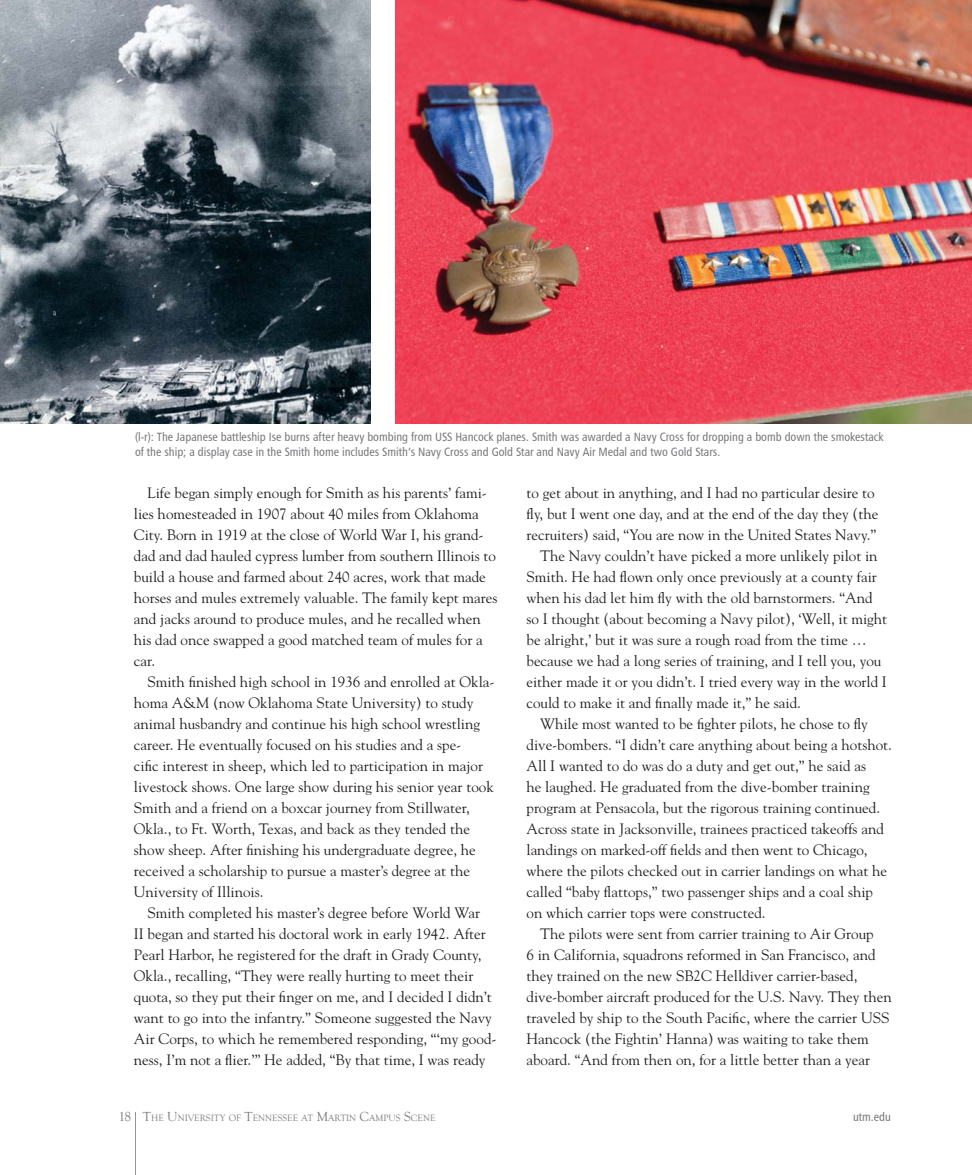
<style>
.page{position:relative;width:972px;height:1175px;background:#fff}
.page>*{position:absolute;margin:0;border:0;box-sizing:border-box;transform-origin:0 0}
.t1{font:15px/21px "Goudy";color:#231f20}
.t2{font:12px/14.4px "Humanist 777 BT Roman Condensed B";color:#77787b}
.t3{font:9.45px "Goudy Old Style T";color:#77787b}
.s1{font-size:13.5px}
</style>
<div class="page">
<hr style="left:135px;top:1112px;width:1px;height:62px;background:#939598">
<img style="left:0;top:0;width:370px;height:423px">
<img style="left:395px;top:0;width:577px;height:423px">
<p class="t2" style="left:135px;top:430px;width:750px">(l-r): The Japanese battleship Ise burns after heavy bombing from USS Hancock planes. Smith was awarded a Navy Cross for dropping a bomb down the smokestack of the ship; a display case in the Smith home includes Smith’s Navy Cross and Gold Star and Navy Air Medal and two Gold Stars.</p>
<p class="t1" style="left:134px;top:483px;width:365px;text-indent:14px">Life began simply enough for Smith as his parents’ fami&shy;lies homesteaded in 1907 about 40 miles from Oklahoma City. Born in 1919 at the close of World War I, his grand&shy;dad and dad hauled cypress lumber from southern Illinois to build a house and farmed about 240 acres, work that made horses and mules extremely valuable. The family kept mares and jacks around to produce mules, and he recalled when his dad once swapped a good matched team of mules for a car.</p>
<p class="t1" style="left:134px;top:672px;width:362px;text-indent:14px">Smith finished high school in 1936 and enrolled at Okla&shy;homa A&amp;M (now Oklahoma State University) to study animal husbandry and continue his high school wrestling career. He eventually focused on his studies and a spe-<br>cific interest in sheep, which led to participation in major livestock shows. One large show during his senior year took Smith and a friend on a boxcar journey from Stillwater, Okla., to Ft. Worth, Texas, and back as they tended the show sheep. After finishing his undergraduate degree, he received a scholarship to pursue a master’s degree at the University of Illinois.</p>
<p class="t1" style="left:134px;top:903px;width:364px;text-indent:14px">Smith completed his master’s degree before World War<br>II began and started his doctoral work in early 1942. After Pearl Harbor, he registered for the draft in Grady County, Okla., recalling, “They were really hurting to meet their quota, so they put their finger on me, and I decided I didn’t want to go into the infantry.” Someone suggested the Navy Air Corps, to which he remembered responding, “‘my good&shy;ness, I’m not a flier.’” He added, “By that time, I was ready</p>
<p class="t1" style="left:526px;top:483px;width:350px">to get about in anything, and I had no particular desire to</p>
<p class="t1" style="left:526px;top:504px;width:353px">fly, but I went one day, and at the end of the day they (the</p>
<p class="t1" style="left:526px;top:525px;width:351px">recruiters) said, “You are now in the United States Navy.”</p>
<p class="t1" style="left:540px;top:546px;width:339px">The Navy couldn’t have picked a more unlikely pilot in</p>
<p class="t1" style="left:526px;top:567px;width:352px">Smith. He had flown only once previously at a county fair</p>
<p class="t1" style="left:526px;top:588px;width:348px">when his dad let him fly with the old barnstormers. “And</p>
<p class="t1" style="left:526px;top:609px;width:362px">so I thought (about becoming a Navy pilot), ‘Well, it might</p>
<p class="t1" style="left:526px;top:630px;width:342px">be alright,’ but it was sure a rough road from the time …</p>
<p class="t1" style="left:526px;top:651px;width:356px">because we had a long series of training, and I tell you, you</p>
<p class="t1" style="left:526px;top:672px;width:362px">either made it or you didn’t. I tried every way in the world I</p>
<p class="t1" style="left:526px;top:693px;width:276px">could to make it and finally made it,” he said.</p>
<p class="t1" style="left:540px;top:714px;width:329px">While most wanted to be fighter pilots, he chose to fly</p>
<p class="t1" style="left:526px;top:735px;width:367px">dive-bombers. “I didn’t care anything about being a hotshot.</p>
<p class="t1" style="left:526px;top:756px;width:341px">All I wanted to do was do a duty and get out,” he said as</p>
<p class="t1" style="left:526px;top:777px;width:345px">he laughed. He graduated from the dive-bomber training</p>
<p class="t1" style="left:526px;top:798px;width:355px">program at Pensacola, but the rigorous training continued.</p>
<p class="t1" style="left:526px;top:819px;width:359px">Across state in Jacksonville, trainees practiced takeoffs and</p>
<p class="t1" style="left:526px;top:840px;width:343px">landings on marked-off fields and then went to Chicago,</p>
<p class="t1" style="left:526px;top:861px;width:362px">where the pilots checked out in carrier landings on what he</p>
<p class="t1" style="left:526px;top:882px;width:348px">called “baby flattops,” two passenger ships and a coal ship</p>
<p class="t1" style="left:526px;top:903px;width:241px">on which carrier tops were constructed.</p>
<p class="t1" style="left:540px;top:924px;width:335px">The pilots were sent from carrier training to Air Group</p>
<p class="t1" style="left:526px;top:945px;width:351px">6 in California, squadrons reformed in San Francisco, and</p>
<p class="t1" style="left:526px;top:966px;width:333px">they trained on the new SB2C Helldiver carrier-based,</p>
<p class="t1" style="left:526px;top:987px;width:367px">dive-bomber aircraft produced for the U.S. Navy. They then</p>
<p class="t1" style="left:526px;top:1008px;width:364px">traveled by ship to the South Pacific, where the carrier USS</p>
<p class="t1" style="left:526px;top:1029px;width:344px">Hancock (the Fightin’ Hanna) was waiting to take them</p>
<p class="t1" style="left:526px;top:1050px;width:345px">aboard. “And from then on, for a little better than a year</p>
<p class="t3" style="left:118px;top:1112px;width:319px"><span class="s1">18 T</span>HE <span class="s1">U</span>NIVERSITY OF <span class="s1">T</span>ENNESSEE AT <span class="s1">M</span>ARTIN <span class="s1">C</span>AMPUS <span class="s1">S</span>CENE</p>
<p class="t2" style="left:853px;top:1109px;width:39px">utm.edu</p>
</div>
